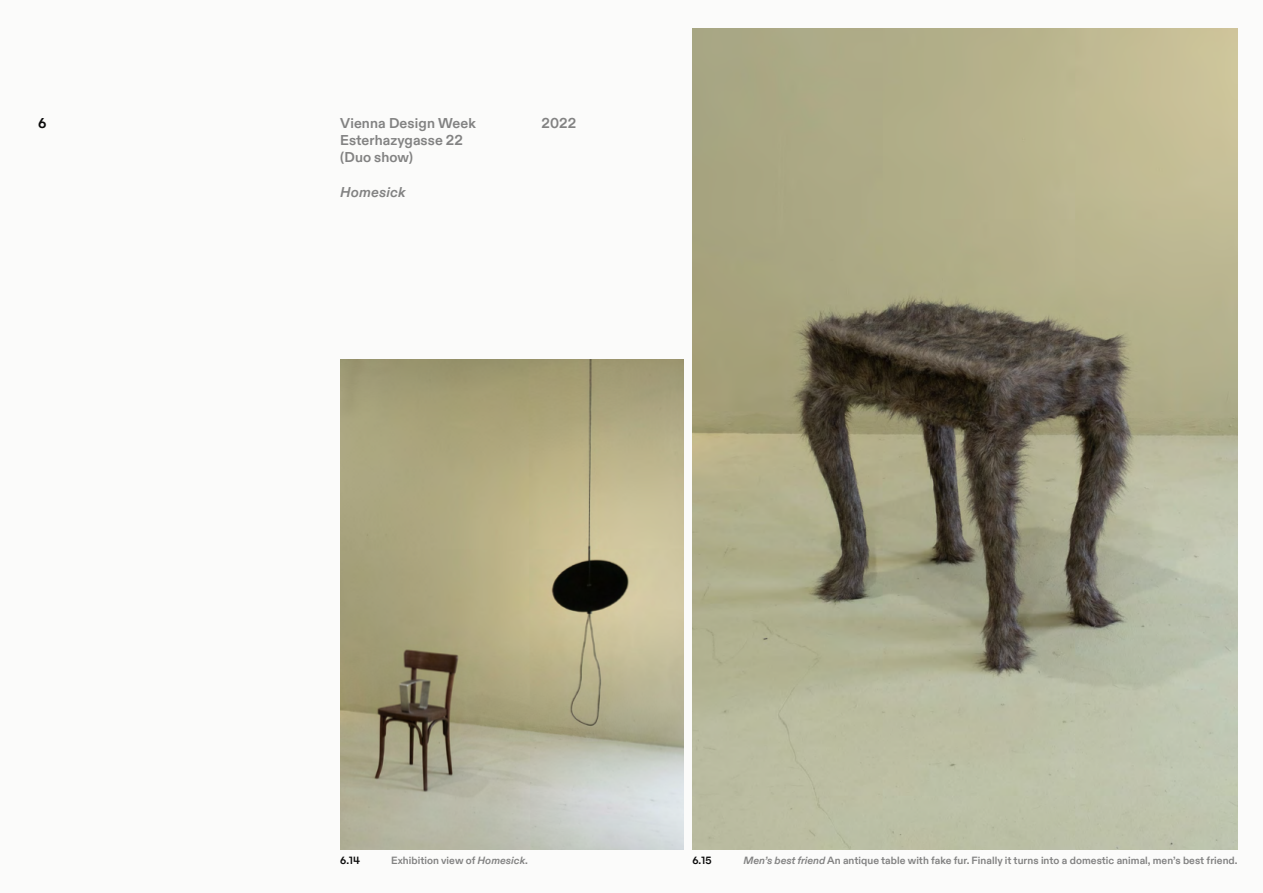
<style>
.page{position:relative;width:1263px;height:893px;background:#fbfbfa}
.page>*{position:absolute;margin:0;border:0;box-sizing:border-box;transform-origin:0 0}
.t1{font:700 14.25px/17.1px "ABC Diatype";letter-spacing:.005em;color:#828282}
.t2{font:italic 700 14.25px "ABC Diatype";letter-spacing:.015em;color:#828282}
.t3{font:700 14.25px "ABC Diatype";color:#0a0a0a}
.t4{font:700 10.5px "ABC Diatype";letter-spacing:.005em;color:#828282}
.t5{font:700 10.5px "ABC Diatype";color:#0a0a0a}
.s1{font-style:italic}
</style>
<div class="page">
<img style="left:340px;top:360px;width:344px;height:490px">
<img style="left:692px;top:29px;width:545px;height:821px">
<h1 class="t3" style="left:38px;top:115px;width:10px">6</h1>
<h1 class="t1" style="left:340px;top:115px;width:137px">Vienna Design Week<br>Esterhazygasse 22 (Duo show)</h1>
<h1 class="t2" style="left:340px;top:183px;width:67px">Homesick</h1>
<h1 class="t1" style="left:541px;top:115px;width:36px">2022</h1>
<p class="t5" style="left:340px;top:854px;width:21px">6.14</p>
<p class="t4" style="left:391px;top:854px;width:138px">Exhibition view of <span class="s1">Homesick</span>.</p>
<p class="t5" style="left:692px;top:854px;width:21px">6.15</p>
<p class="t4" style="left:743px;top:854px;width:496px"><span class="s1">Men’s best friend</span> An antique table with fake fur. Finally it turns into a domestic animal, men’s best friend.</p>
</div>
